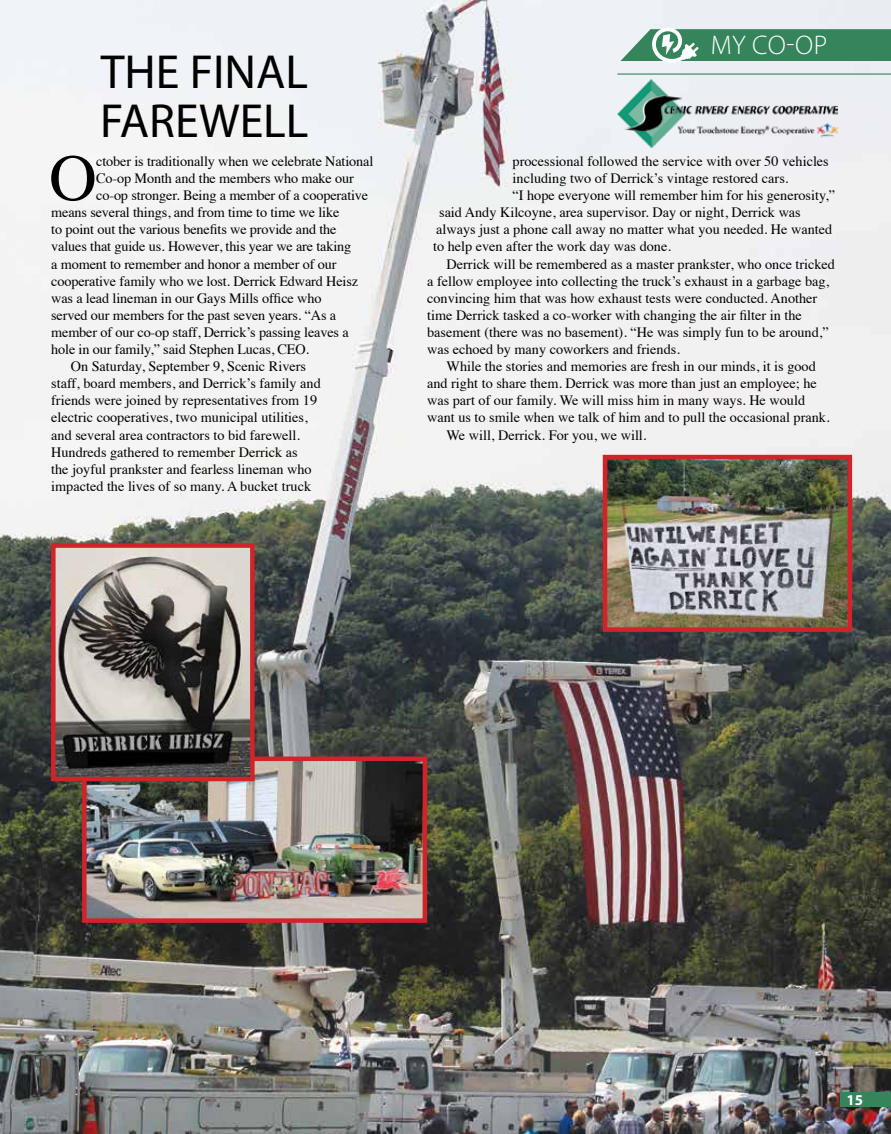
<style>
.page{position:relative;width:891px;height:1134px;background:#fff}
.page>*{position:absolute;margin:0;border:0;box-sizing:border-box;transform-origin:0 0}
.t1{font:66px "Times";color:#000}
.t2{font:48px/49.5px "Myriad Pro";color:#000}
.t3{font:300 27px "Myriad Pro";color:#fff}
.t4{font:700 15px "Myriad Pro";color:#fff}
.t5{font:14.25px "Times";color:#000}
</style>
<div class="page">
<img style="left:0;top:0;width:891px;height:1134px">
<div style="left:840px;top:1093px;width:51px;height:14px;background:#35845c"></div>
<img style="left:617px;top:79px;width:221px;height:69px">
<hr style="left:617px;top:73px;width:274px;height:2px;background:#35845c">
<svg style="left:621px;top:27px;width:270px;height:37px;background:#639f82"></svg>
<img style="left:87px;top:762px;width:335px;height:156px">
<div style="left:82px;top:757px;width:345px;height:166px;border:4px solid #d2232a"></div>
<img style="left:608px;top:460px;width:239px;height:167px">
<div style="left:603px;top:455px;width:249px;height:177px;border:4px solid #d2232a"></div>
<img style="left:56px;top:548px;width:194px;height:228px">
<div style="left:51px;top:543px;width:204px;height:238px;border:4px solid #d2232a"></div>
<h2 class="t2" style="left:100px;top:46px;width:210px">THE FINAL<br>FAREWELL</h2>
<h1 class="t1" style="left:49px;top:116px;width:49px">O</h1>
<p class="t5" style="left:96px;top:148px;width:279px">ctober is traditionally when we celebrate National</p>
<p class="t5" style="left:96px;top:165px;width:259px">Co-op Month and the members who make our</p>
<p class="t5" style="left:96px;top:182px;width:274px">co-op stronger. Being a member of a cooperative</p>
<p class="t5" style="left:51px;top:199px;width:290px">means several things, and from time to time we like</p>
<p class="t5" style="left:51px;top:216px;width:287px">to point out the various benefits we provide and the</p>
<p class="t5" style="left:51px;top:233px;width:302px">values that guide us. However, this year we are taking</p>
<p class="t5" style="left:51px;top:250px;width:287px">a moment to remember and honor a member of our</p>
<p class="t5" style="left:51px;top:268px;width:308px">cooperative family who we lost. Derrick Edward Heisz</p>
<p class="t5" style="left:51px;top:285px;width:272px">was a lead lineman in our Gays Mills office who</p>
<p class="t5" style="left:51px;top:302px;width:287px">served our members for the past seven years. “As a</p>
<p class="t5" style="left:51px;top:319px;width:299px">member of our co-op staff, Derrick’s passing leaves a</p>
<p class="t5" style="left:51px;top:336px;width:259px">hole in our family,” said Stephen Lucas, CEO.</p>
<p class="t5" style="left:71px;top:353px;width:237px">On Saturday, September 9, Scenic Rivers</p>
<p class="t5" style="left:51px;top:370px;width:271px">staff, board members, and Derrick’s family and</p>
<p class="t5" style="left:51px;top:387px;width:267px">friends were joined by representatives from 19</p>
<p class="t5" style="left:51px;top:404px;width:258px">electric cooperatives, two municipal utilities,</p>
<p class="t5" style="left:51px;top:421px;width:250px">and several area contractors to bid farewell.</p>
<p class="t5" style="left:51px;top:439px;width:248px">Hundreds gathered to remember Derrick as</p>
<p class="t5" style="left:51px;top:456px;width:262px">the joyful prankster and fearless lineman who</p>
<p class="t5" style="left:51px;top:473px;width:261px">impacted the lives of so many. A bucket truck</p>
<h3 class="t3" style="left:711px;top:29px;width:118px">MY CO-OP</h3>
<p class="t5" style="left:513px;top:148px;width:318px">processional followed the service with over 50 vehicles</p>
<p class="t5" style="left:513px;top:165px;width:277px">including two of Derrick’s vintage restored cars.</p>
<p class="t5" style="left:513px;top:182px;width:324px">“I hope everyone will remember him for his generosity,”</p>
<p class="t5" style="left:439px;top:199px;width:363px">said Andy Kilcoyne, area supervisor. Day or night, Derrick was</p>
<p class="t5" style="left:436px;top:216px;width:398px">always just a phone call away no matter what you needed. He wanted</p>
<p class="t5" style="left:433px;top:233px;width:239px">to help even after the work day was done.</p>
<p class="t5" style="left:447px;top:250px;width:390px">Derrick will be remembered as a master prankster, who once tricked</p>
<p class="t5" style="left:427px;top:268px;width:404px">a fellow employee into collecting the truck’s exhaust in a garbage bag,</p>
<p class="t5" style="left:427px;top:285px;width:392px">convincing him that was how exhaust tests were conducted. Another</p>
<p class="t5" style="left:427px;top:302px;width:376px">time Derrick tasked a co-worker with changing the air filter in the</p>
<p class="t5" style="left:427px;top:319px;width:403px">basement (there was no basement). “He was simply fun to be around,”</p>
<p class="t5" style="left:427px;top:336px;width:254px">was echoed by many coworkers and friends.</p>
<p class="t5" style="left:447px;top:353px;width:371px">While the stories and memories are fresh in our minds, it is good</p>
<p class="t5" style="left:427px;top:370px;width:391px">and right to share them. Derrick was more than just an employee; he</p>
<p class="t5" style="left:427px;top:387px;width:380px">was part of our family. We will miss him in many ways. He would</p>
<p class="t5" style="left:427px;top:404px;width:404px">want us to smile when we talk of him and to pull the occasional prank.</p>
<p class="t5" style="left:447px;top:421px;width:201px">We will, Derrick. For you, we will.</p>
<p class="t4" style="left:847px;top:1090px;width:18px">15</p>
</div>
